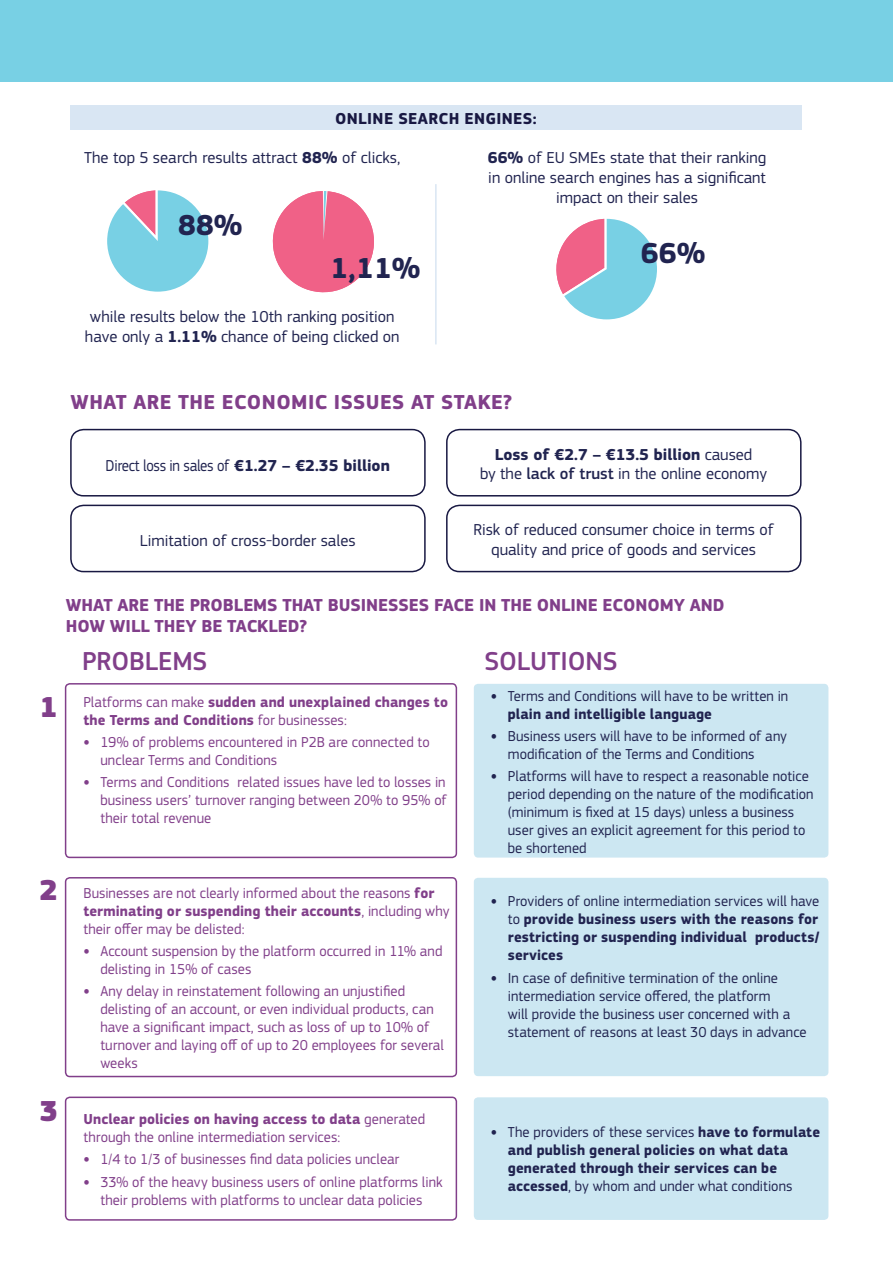
<style>
.page{position:relative;width:893px;height:1263px;background:#fff}
.page>*{position:absolute;margin:0;border:0;box-sizing:border-box;transform-origin:0 0}
.Sub_title{font:700 30px "EC Square Sans Pro";color:#212450}
.t1{font:900 30px "EC Square Sans Pro";color:#813f8a}
.Sub_title-2{font:500 27px "EC Square Sans Pro";letter-spacing:-.005em;color:#813f8a}
.Sub_title-3{font:700 21px "EC Square Sans Pro";letter-spacing:.02em;color:#813f8a}
.Sub_title-4{font:700 18px/21.6px "EC Square Sans Pro";letter-spacing:-.005em;color:#813f8a}
.Sub_title-5{font:16.5px/19.8px "EC Square Sans Pro";color:#212450;text-align:center}
.Sub_title-6{font:16.5px "EC Square Sans Pro";letter-spacing:-.02em;color:#212450;scale:.9 1}
.Sub_title-7{font:700 16.5px "EC Square Sans Pro";letter-spacing:.02em;color:#181842}
.Texte_blanc{font:15px/18px "EC Square Sans Pro";letter-spacing:.005em;color:#813f8a}
.t2{font:15px/18px "EC Square Sans Pro";letter-spacing:.005em;color:#212450}
.t3{font:700 15px/18px "EC Square Sans Pro";letter-spacing:.005em;color:#212450;text-align:justify}
.Texte_blanc-2{font:700 15px/18px "EC Square Sans Pro";letter-spacing:.01em;color:#813f8a}
.s1{font-weight:700}
.s2{font-weight:500}
.s3{font-weight:400}
.s4{font-weight:700;font-size:16.5px}
.s5{font-size:16.5px}
</style>
<div class="page">
<div style="left:70px;top:105px;width:731px;height:24px;background:#d9e6f3"></div>
<div style="left:65px;top:683px;width:392px;height:175px;border:2px solid #813f8a;border-radius:4px"></div>
<div style="left:65px;top:877px;width:392px;height:200px;border:2px solid #813f8a;border-radius:4px"></div>
<div style="left:474px;top:684px;width:354px;height:173px;background:#cce7f2;border-radius:4px"></div>
<div style="left:474px;top:878px;width:354px;height:198px;background:#cce7f2;border-radius:4px"></div>
<div style="left:65px;top:1096px;width:392px;height:125px;border:2px solid #813f8a;border-radius:4px"></div>
<div style="left:474px;top:1097px;width:354px;height:123px;background:#cce7f2;border-radius:4px"></div>
<svg style="left:107px;top:190px;width:102px;height:102px"></svg>
<svg style="left:556px;top:218px;width:101px;height:102px"></svg>
<div style="left:70px;top:429px;width:356px;height:67px;border:2px solid #181842;border-radius:13px"></div>
<div style="left:70px;top:505px;width:356px;height:67px;border:2px solid #181842;border-radius:13px"></div>
<div style="left:446px;top:429px;width:355px;height:67px;border:2px solid #181842;border-radius:13px"></div>
<div style="left:446px;top:505px;width:355px;height:67px;border:2px solid #181842;border-radius:13px"></div>
<div style="left:0;top:0;width:893px;height:81px;background:#78d0e4"></div>
<hr style="left:435px;top:184px;width:2px;height:160px;background:#d9e6f3">
<svg style="left:272px;top:191px;width:102px;height:102px"></svg>
<p class="Sub_title-7" style="left:335px;top:108px;width:203px">ONLINE SEARCH ENGINES:</p>
<p class="Sub_title-5" style="left:488px;top:148px;width:280px"><span class="s1">66%</span> of EU SMEs state that their ranking in online search engines has a significant impact on their sales</p>
<p class="Sub_title-5" style="left:84px;top:148px;width:318px">The top 5 search results attract <span class="s1">88%</span> of clicks,</p>
<p class="Sub_title" style="left:178px;top:207px;width:66px">88%</p>
<p class="Sub_title" style="left:330px;top:250px;width:92px">1,11%</p>
<p class="Sub_title-5" style="left:85px;top:306px;width:316px">while results below the 10th ranking position have only a <span class="s1">1.11%</span> chance of being clicked on</p>
<p class="Sub_title" style="left:641px;top:235px;width:66px">66%</p>
<p class="Sub_title-3" style="left:71px;top:390px;width:443px">WHAT ARE THE ECONOMIC ISSUES AT STAKE?</p>
<p class="Sub_title-6" style="left:106px;top:456px;width:317px">Direct loss in sales of <span class="s1">€1.27 – €2.35 billion</span></p>
<p class="Sub_title-5" style="left:480px;top:444px;width:289px"><span class="s1">Loss of €2.7 – €13.5 billion</span> caused<br>by the <span class="s2">lack of trust</span> in the online economy</p>
<p class="Sub_title-5" style="left:140px;top:531px;width:217px">Limitation of cross-border sales</p>
<p class="Sub_title-5" style="left:473px;top:520px;width:302px">Risk of reduced consumer choice in terms of quality and price of goods and services</p>
<p class="t1" style="left:40px;top:688px;width:20px">1</p>
<p class="Sub_title-4" style="left:66px;top:594px;width:660px">WHAT ARE THE PROBLEMS THAT BUSINESSES FACE IN THE ONLINE ECONOMY AND<br>HOW WILL THEY BE TACKLED?</p>
<p class="Sub_title-2" style="left:82px;top:645px;width:127px">PROBLEMS</p>
<p class="Sub_title-2" style="left:484px;top:645px;width:135px">SOLUTIONS</p>
<p class="Texte_blanc-2" style="left:83px;top:693px;width:366px"><span class="s3">Platforms can make</span> sudden and unexplained changes to the Terms and Conditions <span class="s3">for businesses:</span></p>
<p class="Texte_blanc" style="left:100px;top:733px;width:331px;text-indent:-17px"><span class="s4">•</span> 19% of problems encountered in P2B are connected to unclear Terms and Conditions</p>
<p class="Texte_blanc" style="left:100px;top:773px;width:348px;text-align:justify;text-indent:-17px"><span class="s4">•</span> Terms and Conditions related issues have led to losses in business users’ turnover ranging between 20% to 95% of their total revenue</p>
<p class="t2" style="left:508px;top:687px;width:282px;text-indent:-17px"><span class="s4">•</span> Terms and Conditions will have to be written in <span class="s1">plain and intelligible language</span></p>
<p class="t2" style="left:508px;top:727px;width:281px;text-indent:-17px"><span class="s4">•</span> Business users will have to be informed of any modification of the Terms and Conditions</p>
<p class="t2" style="left:508px;top:767px;width:307px;text-indent:-17px"><span class="s4">•</span> Platforms will have to respect a reasonable notice period depending on the nature of the modification (minimum is fixed at 15 days) unless a business user gives an explicit agreement for this period to be shortened</p>
<p class="t1" style="left:40px;top:872px;width:20px">2</p>
<p class="Texte_blanc" style="left:83px;top:884px;width:368px">Businesses are not clearly informed about the reasons <span class="s1">for terminating or suspending their accounts</span>, including why their offer may be delisted:</p>
<p class="Texte_blanc" style="left:100px;top:942px;width:344px;text-indent:-17px"><span class="s4">•</span> Account suspension by the platform occurred in 11% and delisting in 15% of cases</p>
<p class="Texte_blanc" style="left:100px;top:982px;width:345px;text-indent:-17px"><span class="s4">•</span> Any delay in reinstatement following an unjustified delisting of an account, or even individual products, can have a significant impact, such as loss of up to 10% of turnover and laying off of up to 20 employees for several weeks</p>
<p class="t3" style="left:508px;top:893px;width:313px;text-indent:-17px"><span class="s5">•</span> <span class="s3">Providers of online intermediation services will have to</span> provide business users with the reasons for restricting or suspending individual products/ services</p>
<p class="t2" style="left:508px;top:969px;width:300px;text-indent:-17px"><span class="s4">•</span> In case of definitive termination of the online intermediation service offered, the platform<br>will provide the business user concerned with a statement of reasons at least 30 days in advance</p>
<p class="t1" style="left:40px;top:1092px;width:20px">3</p>
<p class="Texte_blanc" style="left:83px;top:1110px;width:343px"><span class="s1">Unclear policies on having access to data</span> generated through the online intermediation services:</p>
<p class="Texte_blanc" style="left:83px;top:1150px;width:317px"><span class="s4">•</span> 1/4 to 1/3 of businesses find data policies unclear</p>
<p class="Texte_blanc" style="left:83px;top:1173px;width:361px;text-align:center"><span class="s4">•</span> 33% of the heavy business users of online platforms link their problems with platforms to unclear data policies</p>
<p class="t3" style="left:508px;top:1124px;width:314px;text-align:left;text-indent:-17px"><span class="s5">•</span> <span class="s3">The providers of these services</span> have to formulate and publish general policies on what data generated through their services can be accessed<span class="s3">, by whom and under what conditions</span></p>
</div>
